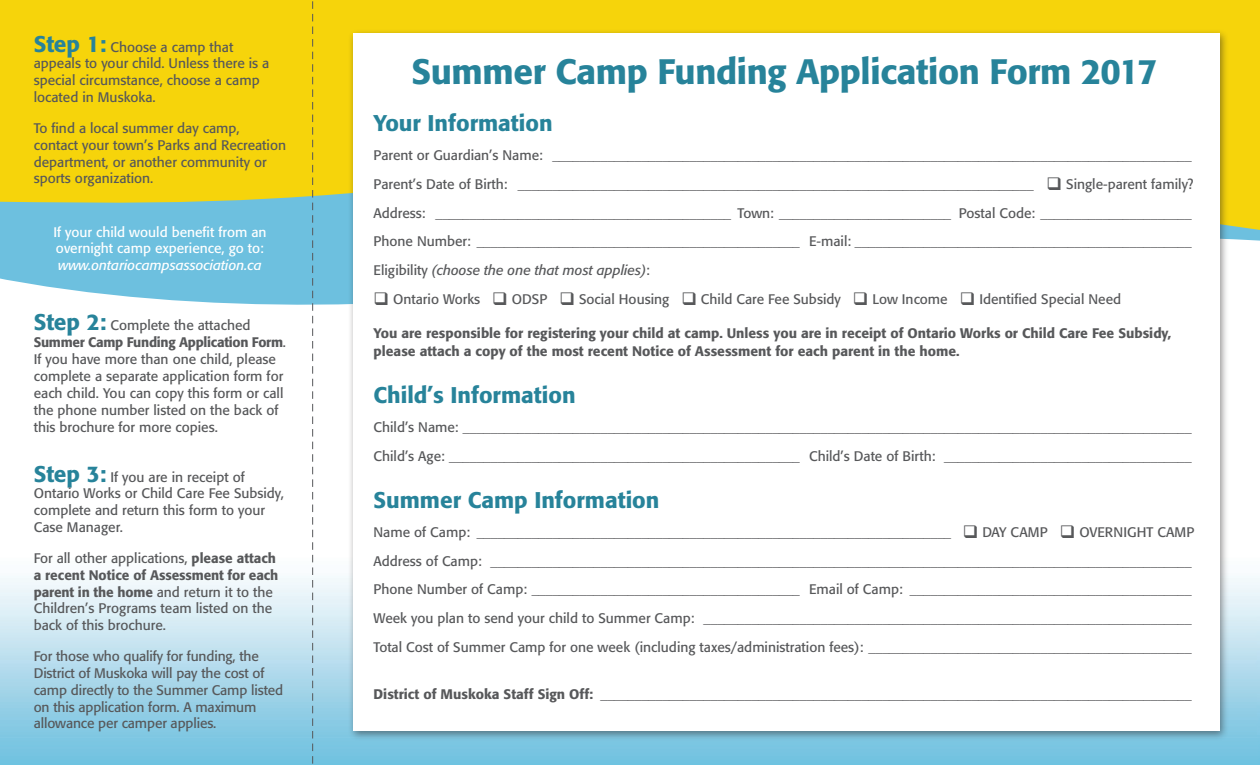
<style>
.page{position:relative;width:1260px;height:765px;background:#fff}
.page>*{position:absolute;margin:0;border:0;box-sizing:border-box;transform-origin:0 0}
.t1{font:500 35px "Formata";letter-spacing:-.01em;color:#27839a}
.t2{font:500 22.5px "Formata";color:#27839a}
.No_Hyphen{font:13.75px/16.9px "Formata";color:#57585a}
.t3{font:500 13.75px/17.5px "Formata";color:#57585a}
.No_Hyphen-2{font:13.75px/16.9px "Formata";color:#fff}
.t4{font:italic 13.75px "Formata";color:#57585a}
.No_Hyphen-3{font:italic 13.75px "Formata";color:#fff}
.s1{font-weight:500;font-size:22.5px;color:#27839a}
.s2{font-weight:500}
.s3{font-style:normal}
</style>
<div class="page">
<div style="left:0;top:0;width:1260px;height:147px;background:#f6d40b"></div>
<svg style="left:0;top:147px;width:1260px;height:170px;background:#aecf9e"></svg>
<div style="left:348px;top:29px;width:882px;height:713px;background:#231f20;opacity:.5"></div>
<div style="left:353px;top:34px;width:866px;height:697px;background:#fff"></div>
<svg style="left:312px;top:0;width:1px;height:765px"></svg>
<p class="No_Hyphen" style="left:34px;top:38px;width:237px"><span class="s1">Step 1:</span> Choose a camp that appeals to your child. Unless there is a special circumstance, choose a camp located in Muskoka.</p>
<p class="No_Hyphen" style="left:34px;top:120px;width:254px">To find a local summer day camp, contact your town’s Parks and Recreation department, or another community or sports organization.</p>
<p class="No_Hyphen-2" style="left:53px;top:223px;width:215px">If your child would benefit from an overnight camp experience, go to:</p>
<p class="No_Hyphen-3" style="left:58px;top:257px;width:205px">www.ontariocampsassociation.ca</p>
<p class="No_Hyphen" style="left:34px;top:317px;width:254px"><span class="s1">Step 2:</span> Complete the attached <span class="s2">Summer Camp Funding Application Form</span>.<br>If you have more than one child, please complete a separate application form for each child. You can copy this form or call the phone number listed on the back of this brochure for more copies.</p>
<p class="No_Hyphen" style="left:34px;top:468px;width:252px"><span class="s1">Step 3:</span> If you are in receipt of<br>Ontario Works or Child Care Fee Subsidy, complete and return this form to your<br>Case Manager.</p>
<p class="No_Hyphen" style="left:34px;top:550px;width:246px">For all other applications, <span class="s2">please attach a recent Notice of Assessment for each parent in the home</span> and return it to the Children’s Programs team listed on the back of this brochure.</p>
<p class="No_Hyphen" style="left:34px;top:648px;width:251px">For those who qualify for funding, the District of Muskoka will pay the cost of camp directly to the Summer Camp listed on this application form. A maximum allowance per camper applies.</p>
<p class="t1" style="left:411px;top:50px;width:747px">Summer Camp Funding Application Form 2017</p>
<p class="t2" style="left:374px;top:110px;width:181px">Your Information</p>
<p class="No_Hyphen" style="left:374px;top:147px;width:820px">Parent or Guardian’s Name: _____________________________________________________________________________________________</p>
<p class="No_Hyphen" style="left:374px;top:175px;width:822px">Parent’s Date of Birth: ___________________________________________________________________________ ❑ Single-parent family?</p>
<p class="No_Hyphen" style="left:374px;top:204px;width:820px">Address: ___________________________________________ Town: _________________________ Postal Code: ______________________</p>
<p class="No_Hyphen" style="left:374px;top:233px;width:820px">Phone Number: _______________________________________________ E-mail: _________________________________________________</p>
<p class="t4" style="left:374px;top:262px;width:278px"><span class="s3">Eligibility</span> (choose the one that most applies)<span class="s3">:</span></p>
<p class="No_Hyphen" style="left:374px;top:290px;width:749px">❑ Ontario Works ❑ ODSP ❑ Social Housing ❑ Child Care Fee Subsidy ❑ Low Income ❑ Identified Special Need</p>
<p class="t3" style="left:374px;top:324px;width:799px">You are responsible for registering your child at camp. Unless you are in receipt of Ontario Works or Child Care Fee Subsidy, please attach a copy of the most recent Notice of Assessment for each parent in the home.</p>
<p class="t2" style="left:374px;top:381px;width:204px">Child’s Information</p>
<p class="No_Hyphen" style="left:374px;top:419px;width:820px">Child’s Name: __________________________________________________________________________________________________________</p>
<p class="No_Hyphen" style="left:374px;top:447px;width:820px">Child’s Age: ___________________________________________________ Child’s Date of Birth: ____________________________________</p>
<p class="t2" style="left:374px;top:486px;width:287px">Summer Camp Information</p>
<p class="No_Hyphen" style="left:374px;top:524px;width:823px">Name of Camp: _____________________________________________________________________ ❑ DAY CAMP ❑ OVERNIGHT CAMP</p>
<p class="No_Hyphen" style="left:374px;top:552px;width:820px">Address of Camp: ______________________________________________________________________________________________________</p>
<p class="No_Hyphen" style="left:374px;top:581px;width:820px">Phone Number of Camp: _______________________________________ Email of Camp: _________________________________________</p>
<p class="No_Hyphen" style="left:374px;top:610px;width:820px">Week you plan to send your child to Summer Camp: _______________________________________________________________________</p>
<p class="No_Hyphen" style="left:374px;top:639px;width:820px">Total Cost of Summer Camp for one week (including taxes/administration fees): _______________________________________________</p>
<p class="t3" style="left:374px;top:686px;width:820px">District of Muskoka Staff Sign Off: ______________________________________________________________________________________</p>
</div>
